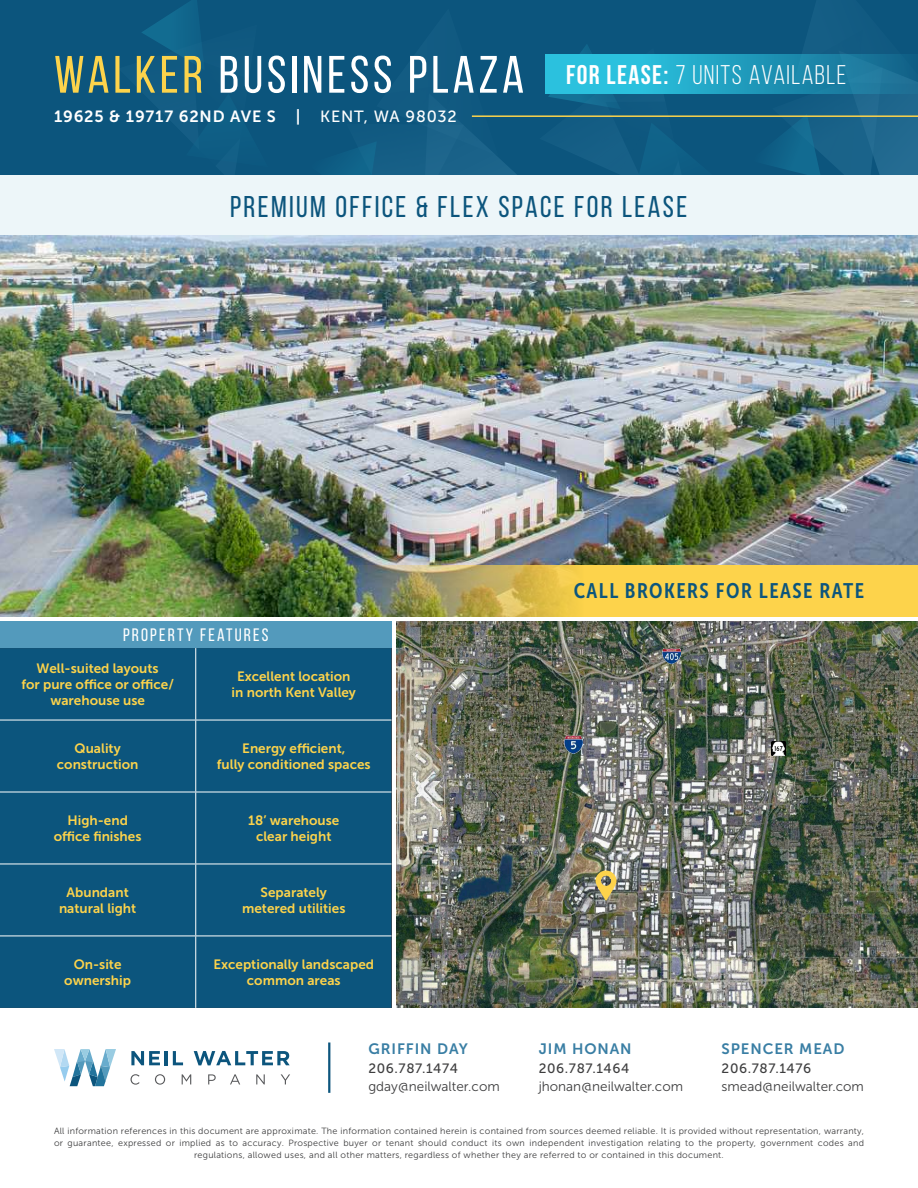
<style>
.page{position:relative;width:918px;height:1188px;background:#fff}
.page>*{position:absolute;margin:0;border:0;box-sizing:border-box;transform-origin:0 0}
.t1{font:52.5px "Bebas Neue";letter-spacing:.07em;color:#fff}
.t2{font:30px "Bebas Neue";letter-spacing:.08em;color:#0c557d}
.t3{font:27px "Bebas Neue";letter-spacing:.05em;color:#fff}
.t4{font:21px "Museo Sans Cond 700";letter-spacing:.07em;color:#0c557d}
.t5{font:18px "Bebas Neue";letter-spacing:.12em;color:#fff}
.t6{font:16.2px "Museo Sans 700";letter-spacing:.05em;color:#fff}
.t7{font:15px "Museo Sans 700";letter-spacing:.06em;color:#397ea4}
.t8{font:13.5px/16.2px "Museo Sans 700";color:#fdd34b;text-align:center}
.t9{font:13.5px "Museo Sans 300";color:#3e3e3f}
.t10{font:13.5px "Museo Sans 500";letter-spacing:.05em;color:#3e3e3f}
.t11{font:9px/12px "Museo Sans 300";letter-spacing:.03em;color:#3e3e3f;text-align:center}
.s1{color:#fdd34b}
.s2{font-family:"Museo Sans 500"}
.s3{font-weight:700}
</style>
<div class="page">
<div style="left:0;top:0;width:918px;height:176px;background:#0c557d"></div>
<svg style="left:100px;top:0;width:818px;height:176px"></svg>
<div style="left:0;top:176px;width:918px;height:59px;background:#edf6f9"></div>
<img style="left:0;top:235px;width:918px;height:381px">
<div style="left:0;top:621px;width:392px;height:27px;background:#539abc"></div>
<div style="left:0;top:648px;width:392px;height:360px;background:#0c557d"></div>
<hr style="left:195px;top:648px;width:1px;height:72px;background:#fff">
<hr style="left:0;top:720px;width:196px;height:1px;background:#fff">
<hr style="left:196px;top:720px;width:196px;height:1px;background:#fff">
<hr style="left:195px;top:720px;width:1px;height:72px;background:#fff">
<hr style="left:0;top:792px;width:196px;height:1px;background:#fff">
<hr style="left:196px;top:792px;width:196px;height:1px;background:#fff">
<hr style="left:195px;top:792px;width:1px;height:72px;background:#fff">
<hr style="left:0;top:864px;width:196px;height:1px;background:#fff">
<hr style="left:196px;top:864px;width:196px;height:1px;background:#fff">
<hr style="left:195px;top:864px;width:1px;height:72px;background:#fff">
<hr style="left:0;top:936px;width:196px;height:1px;background:#fff">
<hr style="left:196px;top:936px;width:196px;height:1px;background:#fff">
<hr style="left:195px;top:936px;width:1px;height:72px;background:#fff">
<img style="left:396px;top:621px;width:522px;height:387px">
<img style="left:564px;top:735px;width:19px;height:19px">
<img style="left:662px;top:649px;width:19px;height:15px">
<img style="left:772px;top:742px;width:14px;height:14px">
<svg style="left:595px;top:871px;width:22px;height:30px"></svg>
<img style="left:351px;top:565px;width:567px;height:51px">
<svg style="left:131px;top:1051px;width:29px;height:14px"></svg>
<hr style="left:165px;top:1051px;width:3px;height:14px;background:#0c557d">
<svg style="left:173px;top:1051px;width:10px;height:14px"></svg>
<svg style="left:194px;top:1051px;width:96px;height:14px"></svg>
<svg style="left:131px;top:1074px;width:9px;height:11px"></svg>
<svg style="left:155px;top:1074px;width:10px;height:11px"></svg>
<svg style="left:182px;top:1074px;width:9px;height:10px"></svg>
<svg style="left:208px;top:1074px;width:8px;height:10px"></svg>
<svg style="left:230px;top:1074px;width:10px;height:10px"></svg>
<svg style="left:256px;top:1074px;width:9px;height:10px"></svg>
<svg style="left:281px;top:1074px;width:9px;height:10px"></svg>
<svg style="left:54px;top:1049px;width:62px;height:37px"></svg>
<hr style="left:328px;top:1042px;width:2px;height:51px;background:#0c557d">
<div style="left:545px;top:54px;width:373px;height:39px;background:linear-gradient(to right,#2dd1ec,#186a90)"></div>
<hr style="left:472px;top:115px;width:446px;height:2px;background:#fdd34b">
<p class="t1" style="left:54px;top:46px;width:472px"><span class="s1">WALKER</span> BUSINESS PLAZA</p>
<p class="t6" style="left:54px;top:107px;width:404px">19625 &amp; 19717 62ND AVE S | <span class="s2">KENT, WA 98032</span></p>
<p class="t3" style="left:566px;top:60px;width:282px"><span class="s3">FOR LEASE:</span> 7 UNITS AVAILABLE</p>
<p class="t2" style="left:230px;top:190px;width:459px">PREMIUM OFFICE &amp; FLEX SPACE FOR LEASE</p>
<p class="t5" style="left:123px;top:625px;width:147px">PROPERTY FEATURES</p>
<p class="t8" style="left:37px;top:660px;width:124px">Well-suited layouts</p>
<p class="t8" style="left:21px;top:676px;width:154px">for pure office or office/ warehouse use</p>
<p class="t8" style="left:237px;top:668px;width:115px">Excellent location</p>
<p class="t8" style="left:232px;top:684px;width:126px">in north Kent Valley</p>
<p class="t8" style="left:57px;top:740px;width:83px">Quality construction</p>
<p class="t8" style="left:242px;top:740px;width:105px">Energy efficient,</p>
<p class="t8" style="left:217px;top:756px;width:155px">fully conditioned spaces</p>
<p class="t8" style="left:67px;top:812px;width:62px">High-end</p>
<p class="t8" style="left:54px;top:828px;width:89px">office finishes</p>
<p class="t8" style="left:248px;top:812px;width:93px">18’ warehouse clear height</p>
<p class="t8" style="left:59px;top:884px;width:79px">Abundant natural light</p>
<p class="t8" style="left:242px;top:884px;width:105px">Separately metered utilities</p>
<p class="t8" style="left:74px;top:956px;width:49px">On-site</p>
<p class="t8" style="left:64px;top:972px;width:68px">ownership</p>
<p class="t8" style="left:213px;top:956px;width:162px">Exceptionally landscaped common areas</p>
<p class="t7" style="left:368px;top:1040px;width:101px">GRIFFIN DAY</p>
<p class="t10" style="left:368px;top:1061px;width:91px">206.787.1474</p>
<p class="t9" style="left:368px;top:1079px;width:133px">gday@neilwalter.com</p>
<p class="t4" style="left:574px;top:579px;width:292px">CALL BROKERS FOR LEASE RATE</p>
<p class="t7" style="left:539px;top:1040px;width:94px">JIM HONAN</p>
<p class="t10" style="left:539px;top:1061px;width:92px">206.787.1464</p>
<p class="t9" style="left:539px;top:1079px;width:146px">jhonan@neilwalter.com</p>
<p class="t7" style="left:722px;top:1040px;width:124px">SPENCER MEAD</p>
<p class="t10" style="left:722px;top:1061px;width:91px">206.787.1476</p>
<p class="t9" style="left:722px;top:1079px;width:144px">smead@neilwalter.com</p>
<p class="t11" style="left:54px;top:1125px;width:812px">All information references in this document are approximate. The information contained herein is contained from sources deemed reliable. It is provided without representation, warranty, or guarantee, expressed or implied as to accuracy. Prospective buyer or tenant should conduct its own independent investigation relating to the property, government codes and regulations, allowed uses, and all other matters, regardless of whether they are referred to or contained in this document.</p>
</div>
